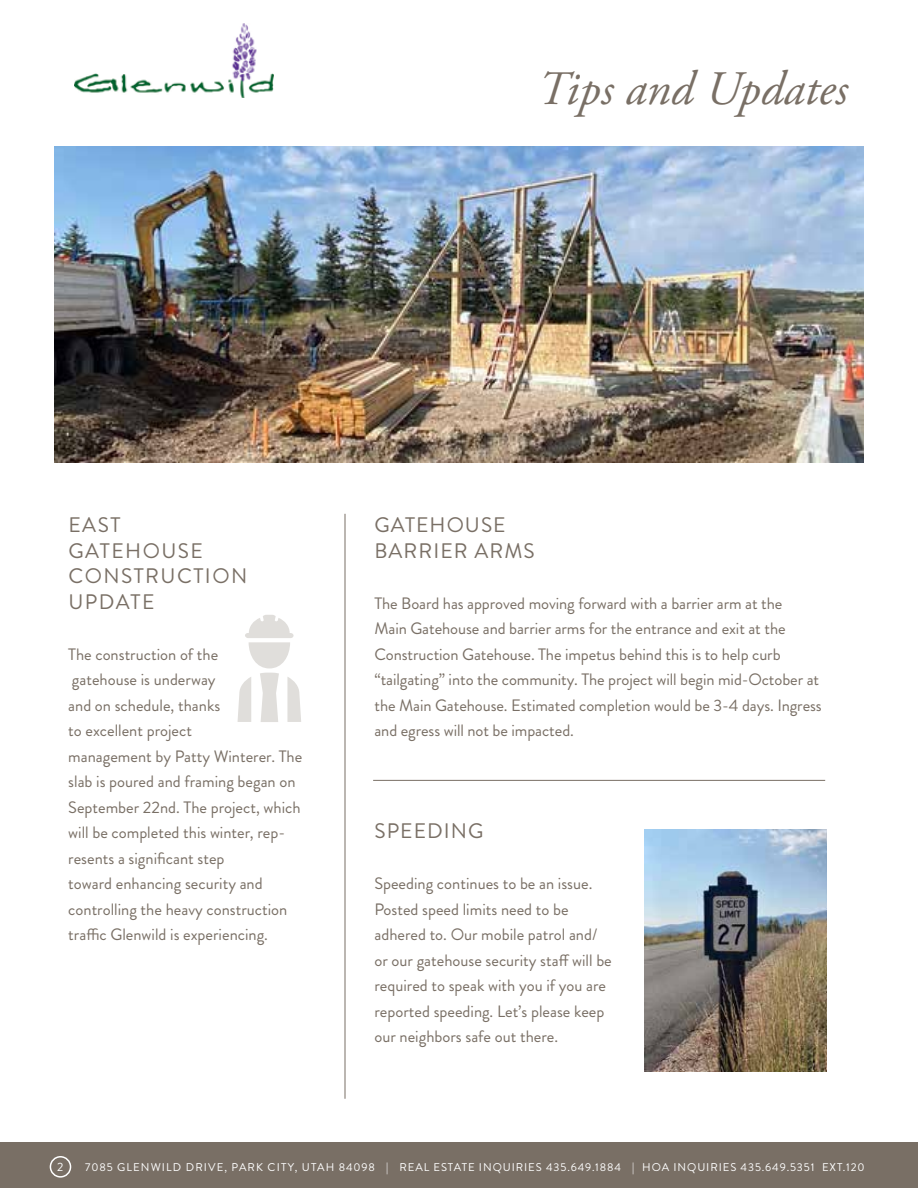
<style>
.page{position:relative;width:918px;height:1188px;background:#fff}
.page>*{position:absolute;margin:0;border:0;box-sizing:border-box;transform-origin:0 0}
.t1{font:italic 48px "Adobe Garamond Pro";color:#796f65}
.t2{font:21px/25.5px "Brandon Grotesque";letter-spacing:.07em;color:#796f65}
.t3{font:21px/25.5px "Brandon Grotesque";letter-spacing:.05em;color:#796f65}
.t4{font:16.5px/25.5px "Brandon Grotesque";color:#796f65}
.t5{font:12px "Brandon Grotesque";color:#fff}
.t6{font:11.25px "Brandon Grotesque";letter-spacing:.08em;color:#fff}
</style>
<div class="page">
<div style="left:0;top:1143px;width:918px;height:45px;background:#796f65"></div>
<div style="left:50px;top:1156px;width:21px;height:22px;border:2px solid #fff;border-radius:50%"></div>
<img style="left:75px;top:24px;width:198px;height:73px">
<img style="left:54px;top:146px;width:810px;height:316px">
<hr style="left:345px;top:514px;width:1px;height:585px;background:#796f65">
<hr style="left:373px;top:780px;width:452px;height:1px;background:#796f65">
<img style="left:645px;top:830px;width:181px;height:242px">
<svg style="left:238px;top:615px;width:63px;height:107px"></svg>
<h1 class="t1" style="left:537px;top:60px;width:312px">Tips and Updates</h1>
<p class="t2" style="left:68px;top:512px;width:180px">EAST<br>GATEHOUSE<br>CONSTRUCTION<br>UPDATE</p>
<p class="t4" style="left:68px;top:641px;width:235px">The construction of the<br>gatehouse is underway<br>and on schedule, thanks<br>to excellent project<br>management by Patty Winterer. The slab is poured and framing began on<br>September 22nd. The project, which will be completed this winter, rep&shy;resents a significant step<br>toward enhancing security and controlling the heavy construction traffic Glenwild is experiencing.</p>
<p class="t3" style="left:374px;top:512px;width:162px">GATEHOUSE<br>BARRIER ARMS</p>
<p class="t4" style="left:374px;top:590px;width:449px">The Board has approved moving forward with a barrier arm at the<br>Main Gatehouse and barrier arms for the entrance and exit at the Construction Gatehouse. The impetus behind this is to help curb “tailgating” into the community. The project will begin mid-October at the Main Gatehouse. Estimated completion would be 3-4 days. Ingress and egress will not be impacted.</p>
<p class="t3" style="left:374px;top:818px;width:111px">SPEEDING</p>
<p class="t4" style="left:374px;top:871px;width:239px">Speeding continues to be an issue.<br>Posted speed limits need to be adhered to. Our mobile patrol and/ or our gatehouse security staff will be required to speak with you if you are reported speeding. Let’s please keep our neighbors safe out there.</p>
<p class="t5" style="left:57px;top:1159px;width:8px">2</p>
<p class="t6" style="left:85px;top:1159px;width:781px">7085 GLENWILD DRIVE, PARK CITY, UTAH 84098 | REAL ESTATE INQUIRIES 435.649.1884 | HOA INQUIRIES 435.649.5351 EXT.120</p>
</div>
